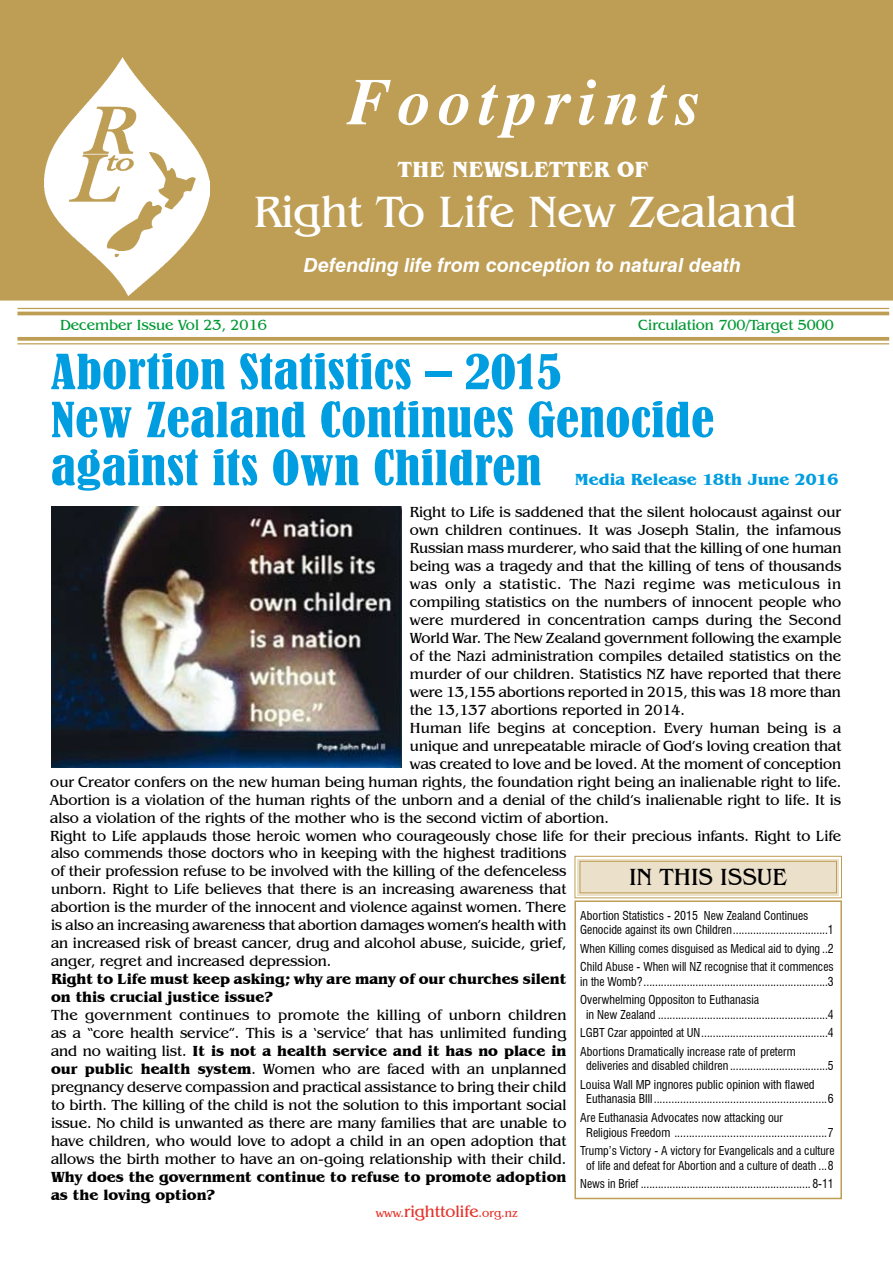
<style>
.page{position:relative;width:893px;height:1263px;background:#fff}
.page>*{position:absolute;margin:0;border:0;box-sizing:border-box;transform-origin:0 0}
.t1{font:italic 700 66px "Times";letter-spacing:.11em;color:#fff}
.t2{font:condensed 45px/48px "Bernard";letter-spacing:.01em;color:#009ee0;scale:1.15 1}
.t3{font:45px "Benguiat IT Cby BT";color:#fff}
.t4{font:24px "Benguiat IT Cby BT";color:#000}
.t5{font:700 22.5px "Benguiat IT Cby BT";color:#fff}
.t6{font:italic 700 19.5px "Swiss 721 BT";color:#fff}
.t7{font:700 16.5px "Benguiat IT Cby BT";color:#009ee0}
.t8{font:15px/18px "Benguiat IT Cby BT";color:#000;text-align:justify}
.t9{font:700 15px/18px "Benguiat IT Cby BT";color:#000}
.t10{font:15px "Benguiat IT Cby BT";color:#009833}
.t11{font:15px "Benguiat IT Cby BT";letter-spacing:.035em;color:#000}
.t12{font:condensed 12px/18.6px "Swiss 721 BT";color:#000}
.t13{font:12px "Benguiat IT Cby BT";color:#e5352c}
.s1{font-weight:700}
.s2{font-size:16.5px}
</style>
<div class="page">
<div style="left:574px;top:900px;width:268px;height:299px;border:2px solid #be9e55"></div>
<svg style="left:574px;top:855px;width:268px;height:44px;background:#eadfc9"></svg>
<div style="left:579px;top:861px;width:258px;height:32px;border:1px solid #be9e55"></div>
<div style="left:0;top:0;width:893px;height:300px;background:#be9e55"></div>
<hr style="left:17px;top:308px;width:872px;height:1px;background:#be9e55">
<hr style="left:17px;top:312px;width:872px;height:3px;background:#be9e55">
<svg style="left:17px;top:337px;width:872px;height:4px;background:#c2a461"></svg>
<hr style="left:17px;top:343px;width:872px;height:1px;background:#be9e55">
<img style="left:44px;top:57px;width:165px;height:239px">
<img style="left:51px;top:506px;width:350px;height:261px">
<svg style="left:458px;top:29px;width:6px;height:8px"></svg>
<h1 class="t1" style="left:347px;top:63px;width:354px">Footprints</h1>
<h3 class="t5" style="left:398px;top:156px;width:252px">THE NEWSLETTER OF</h3>
<h2 class="t3" style="left:254px;top:185px;width:544px">Right To Life New Zealand</h2>
<h3 class="t6" style="left:304px;top:251px;width:439px">Defending life from conception to natural death</h3>
<p class="t10" style="left:60px;top:316px;width:208px">December Issue Vol 23, 2016</p>
<p class="t10" style="left:638px;top:316px;width:197px">Circulation 700/Target 5000</p>
<h2 class="t2" style="left:51px;top:349px;width:578px">Abortion Statistics – 2015<br>New Zealand Continues Genocide against its Own Children</h2>
<p class="t7" style="left:575px;top:469px;width:265px">Media Release 18th June 2016</p>
<p class="t8" style="left:410px;top:503px;width:433px">Right to Life is saddened that the silent holocaust against our</p>
<p class="t8" style="left:410px;top:521px;width:433px">own children continues. It was Joseph Stalin, the infamous</p>
<p class="t8" style="left:410px;top:539px;width:433px">Russian mass murderer, who said that the killing of one human</p>
<p class="t8" style="left:410px;top:557px;width:433px">being was a tragedy and that the killing of tens of thousands</p>
<p class="t11" style="left:410px;top:575px;width:433px">was only a statistic. The Nazi regime was meticulous in</p>
<p class="t8" style="left:410px;top:593px;width:433px">compiling statistics on the numbers of innocent people who</p>
<p class="t8" style="left:410px;top:611px;width:433px">were murdered in concentration camps during the Second</p>
<p class="t8" style="left:410px;top:629px;width:433px">World War. The New Zealand government following the example</p>
<p class="t8" style="left:410px;top:647px;width:433px">of the Nazi administration compiles detailed statistics on the</p>
<p class="t8" style="left:410px;top:665px;width:433px">murder of our children. Statistics NZ have reported that there</p>
<p class="t8" style="left:410px;top:683px;width:433px">were 13,155 abortions reported in 2015, this was 18 more than</p>
<p class="t8" style="left:410px;top:701px;width:277px">the 13,137 abortions reported in 2014.</p>
<p class="t8" style="left:410px;top:719px;width:433px">Human life begins at conception. Every human being is a</p>
<p class="t8" style="left:410px;top:737px;width:433px">unique and unrepeatable miracle of God’s loving creation that</p>
<p class="t8" style="left:410px;top:755px;width:433px">was created to love and be loved. At the moment of conception</p>
<p class="t8" style="left:50px;top:773px;width:792px">our Creator confers on the new human being human rights, the foundation right being an inalienable right to life.</p>
<p class="t8" style="left:50px;top:791px;width:792px">Abortion is a violation of the human rights of the unborn and a denial of the child’s inalienable right to life. It is</p>
<p class="t8" style="left:50px;top:809px;width:560px">also a violation of the rights of the mother who is the second victim of abortion.</p>
<p class="t8" style="left:50px;top:827px;width:792px">Right to Life applauds those heroic women who courageously chose life for their precious infants. Right to Life</p>
<p class="t8" style="left:51px;top:844px;width:517px">also commends those doctors who in keeping with the highest traditions of their profession refuse to be involved with the killing of the defenceless unborn. Right to Life believes that there is an increasing awareness that abortion is the murder of the innocent and violence against women. There is also an increasing awareness that abortion damages women’s health with an increased risk of breast cancer, drug and alcohol abuse, suicide, grief, anger, regret and increased depression.</p>
<p class="t9" style="left:51px;top:970px;width:517px">Right to Life must keep asking; why are many of our churches silent on this crucial justice issue?</p>
<p class="t8" style="left:51px;top:1006px;width:517px">The government continues to promote the killing of unborn children as a “core health service”. This is a ‘service’ that has unlimited funding and no waiting list. <span class="s1">It is not a health service and it has no place in our public health system</span>. Women who are faced with an unplanned pregnancy deserve compassion and practical assistance to bring their child to birth. The killing of the child is not the solution to this important social issue. No child is unwanted as there are many families that are unable to have children, who would love to adopt a child in an open adoption that allows the birth mother to have an on-going relationship with their child.</p>
<p class="t9" style="left:51px;top:1168px;width:517px">Why does the government continue to refuse to promote adoption as the loving option?</p>
<p class="t13" style="left:376px;top:1206px;width:144px">www.<span class="s2">righttolife</span>.org.nz</p>
<h3 class="t4" style="left:629px;top:862px;width:160px">IN THIS ISSUE</h3>
<p class="t12" style="left:580px;top:908px;width:255px;line-height:14.4px">Abortion Statistics - 2015 New Zealand Continues<br>Genocide against its own Children.................................1</p>
<p class="t12" style="left:580px;top:939px;width:255px">When Killing comes disguised as Medical aid to dying ..2<br>Child Abuse - When will NZ recognise that it commences</p>
<p class="t12" style="left:580px;top:972px;width:255px">in the Womb?................................................................3<br>Overwhelming Oppositon to Euthanasia</p>
<p class="t12" style="left:580px;top:1005px;width:255px;text-align:justify;text-indent:6px">in New Zealand ...........................................................4<br>LGBT Czar appointed at UN............................................4<br>Abortions Dramatically increase rate of preterm</p>
<p class="t12" style="left:580px;top:1057px;width:255px;text-indent:6px">deliveries and disabled children ..................................5<br>Louisa Wall MP ingnores public opinion with flawed</p>
<p class="t12" style="left:580px;top:1090px;width:255px;text-indent:6px">Euthanasia BIll...........................................................6<br>Are Euthanasia Advocates now attacking our</p>
<p class="t12" style="left:580px;top:1123px;width:256px;text-align:center">Religious Freedom ....................................................7<br>Trump’s Victory - A victory for Evangelicals and a culture</p>
<p class="t12" style="left:580px;top:1156px;width:255px;text-align:center">of life and defeat for Abortion and a culture of death ...8<br>News in Brief ........................................................... 8-11</p>
</div>
